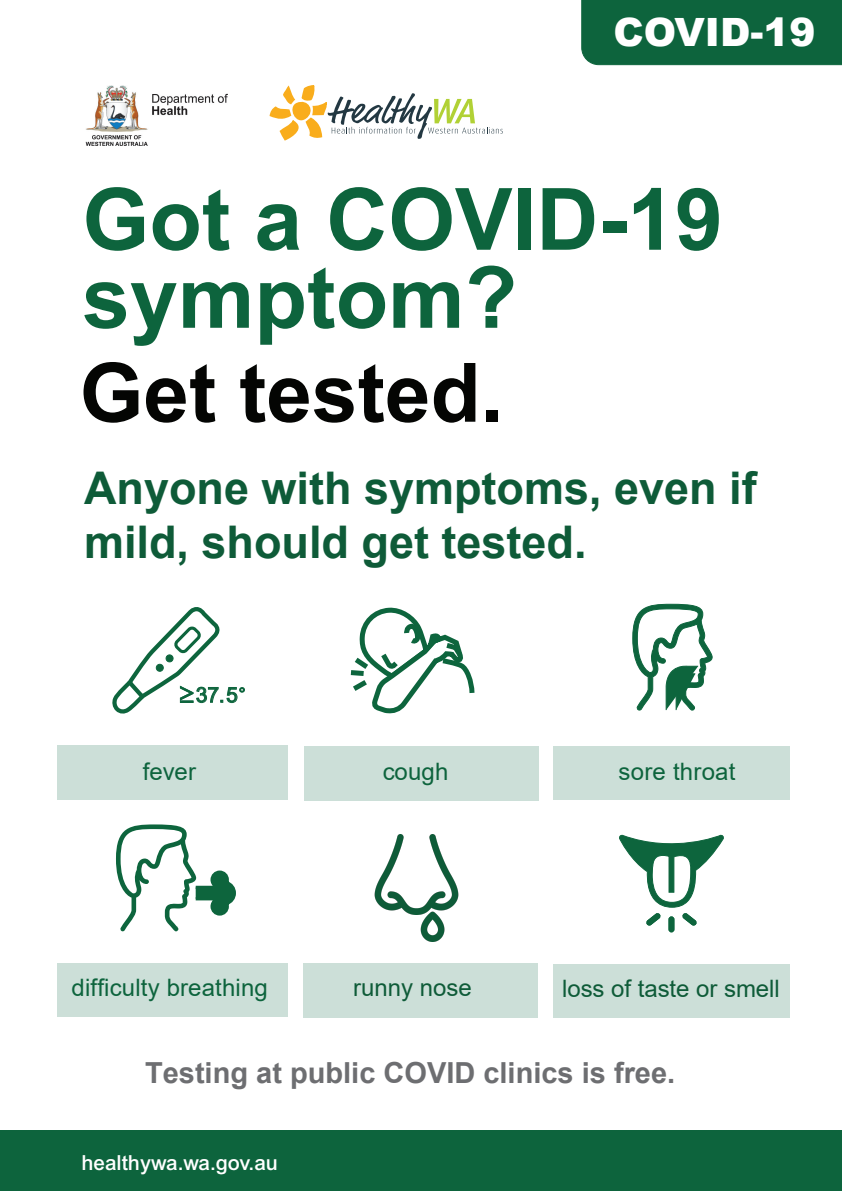
<style>
.page{position:relative;width:842px;height:1191px;background:#fff}
.page>*{position:absolute;margin:0;border:0;box-sizing:border-box;transform-origin:0 0}
.t1{font:700 86px/78px "Arial";color:#0d643d}
.t2{font:700 82px "Arial";color:#040503}
.t3{font:700 45px/54px "Arial";color:#0e5b38}
.t4{font:900 39px "Arial";color:#fff}
.t5{font:700 29px "Arial";color:#6d6e71}
.t6{font:24px "Arial";letter-spacing:.005em;color:#0d643d}
.t7{font:24px "Arial";color:#0e5b38}
.t8{font:21px "Arial";color:#0d643c}
.t9{font:500 20.7px "Arial MT Std";color:#fff}
.s1{color:#54629c}
.s2{font-family:"Arial Narrow";font-size:16.8px}
</style>
<div class="page">
<div style="left:58px;top:745px;width:230px;height:55px;background:#ccdfd8"></div>
<div style="left:305px;top:745px;width:234px;height:55px;background:#ccdfd8"></div>
<div style="left:553px;top:746px;width:236px;height:54px;background:#ccdfd8"></div>
<svg style="left:632px;top:603px;width:81px;height:108px"></svg>
<div style="left:58px;top:963px;width:230px;height:53px;background:#ccdfd8"></div>
<div style="left:303px;top:963px;width:234px;height:54px;background:#ccdfd8"></div>
<div style="left:553px;top:964px;width:236px;height:53px;background:#ccdfd8"></div>
<div style="left:669px;top:917px;width:5px;height:15px;background:#0d653d;border-radius:2px"></div>
<div style="left:669px;top:916px;width:5px;height:16px;border:1px solid #0d653d;border-radius:2px"></div>
<svg style="left:619px;top:834px;width:105px;height:92px"></svg>
<svg style="left:116px;top:824px;width:120px;height:107px"></svg>
<svg style="left:112px;top:607px;width:133px;height:107px"></svg>
<svg style="left:270px;top:85px;width:233px;height:56px"></svg>
<div style="left:581px;top:0;width:261px;height:66px;background:#0d643d"></div>
<img style="left:85px;top:85px;width:142px;height:60px">
<div style="left:0;top:1130px;width:842px;height:61px;background:#0d643d"></div>
<svg style="left:350px;top:607px;width:125px;height:107px"></svg>
<img style="left:374px;top:835px;width:85px;height:107px">
<p class="t4" style="left:613px;top:4px;width:204px">COVID-19</p>
<h1 class="t1" style="left:82px;top:181px;width:642px">Got a COVID-19 symptom?</h1>
<h2 class="t2" style="left:80px;top:335px;width:425px">Get tested.</h2>
<p class="t3" style="left:84px;top:461px;width:674px">Anyone with symptoms, even if mild, should get tested.</p>
<p class="t8" style="left:180px;top:680px;width:67px"><span class="s1">≥</span>37.5<span class="s2">°</span></p>
<p class="t6" style="left:143px;top:755px;width:55px">fever</p>
<p class="t6" style="left:383px;top:755px;width:67px">cough</p>
<p class="t6" style="left:619px;top:755px;width:118px">sore throat</p>
<p class="t6" style="left:72px;top:971px;width:198px">difficulty breathing</p>
<p class="t7" style="left:353px;top:971px;width:120px">runny nose</p>
<p class="t7" style="left:562px;top:971px;width:219px">loss of taste or smell</p>
<p class="t5" style="left:145px;top:1052px;width:532px">Testing at public COVID clinics is free.</p>
<p class="t9" style="left:82px;top:1150px;width:198px">healthywa.wa.gov.au</p>
</div>
